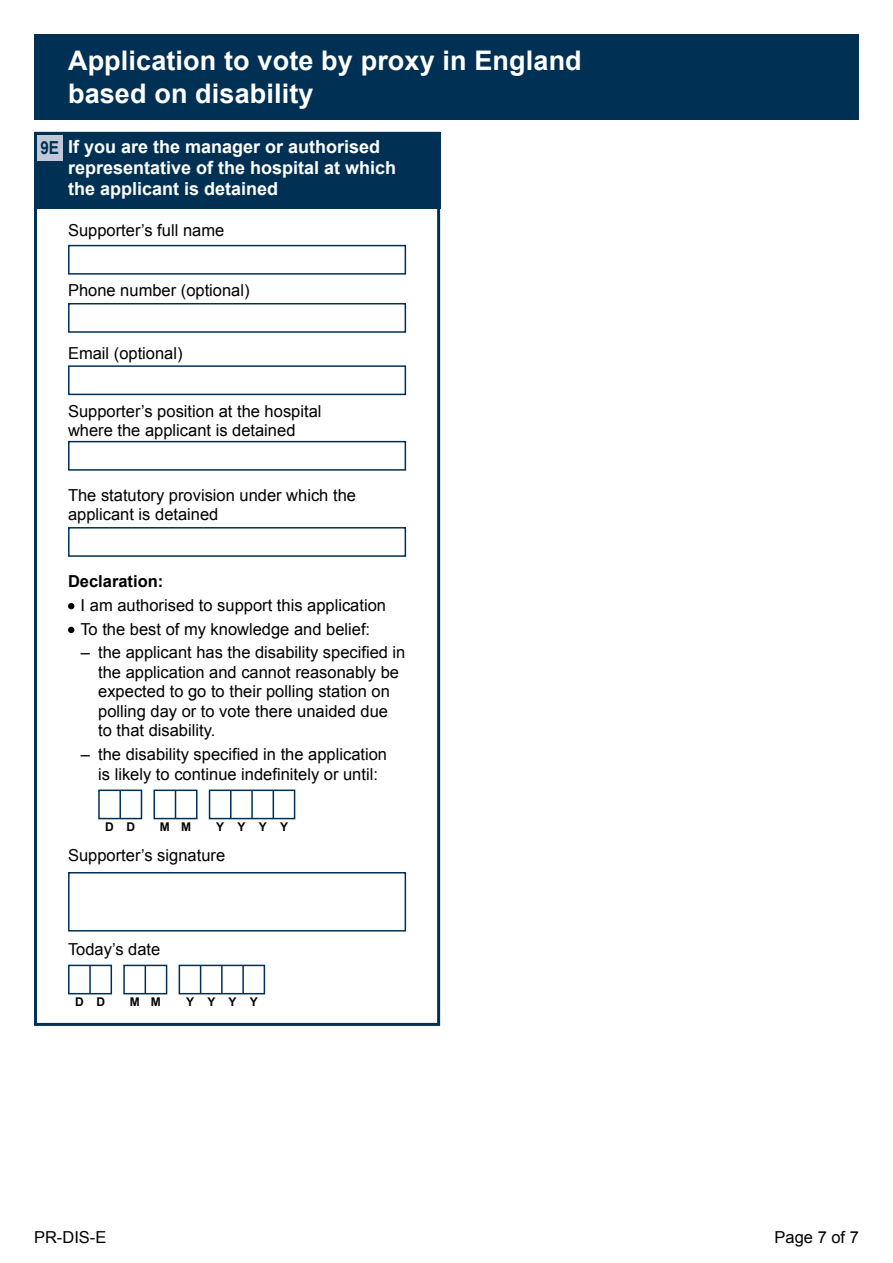
<style>
.page{position:relative;width:893px;height:1263px;background:#fff}
.page>*{position:absolute;margin:0;border:0;box-sizing:border-box;transform-origin:0 0}
.t1{font:700 27px/32.4px "Arial";letter-spacing:.005em;color:#fff}
.t2{font:700 18px/21px "Arial";color:#fff}
.t3{font:16.5px/19.5px "Arial";color:#000}
.t4{font:700 16.5px "Arial";color:#000}
.t5{font:700 12px "Arial";color:#000}
.s1{color:#003154}
</style>
<div class="page">
<div style="left:34px;top:132px;width:406px;height:894px;border:3px solid #003154"></div>
<div style="left:34px;top:132px;width:406px;height:76px;background:#003154"></div>
<div style="left:37px;top:135px;width:26px;height:25px;background:#c1c8d8"></div>
<div style="left:68px;top:245px;width:338px;height:30px;background:#fff;border:2px solid #003154"></div>
<div style="left:68px;top:303px;width:338px;height:30px;background:#fff;border:2px solid #003154"></div>
<div style="left:68px;top:365px;width:338px;height:30px;background:#fff;border:2px solid #003154"></div>
<div style="left:68px;top:441px;width:338px;height:30px;background:#fff;border:2px solid #003154"></div>
<div style="left:68px;top:527px;width:338px;height:30px;background:#fff;border:2px solid #003154"></div>
<svg style="left:68px;top:603px;width:6px;height:6px"></svg>
<svg style="left:68px;top:627px;width:6px;height:6px"></svg>
<div style="left:209px;top:789px;width:86px;height:30px;background:#fff;border:2px solid #003154"></div>
<hr style="left:230px;top:790px;width:2px;height:28px;background:#003154">
<hr style="left:251px;top:790px;width:2px;height:28px;background:#003154">
<svg style="left:273px;top:790px;width:1px;height:28px"></svg>
<div style="left:153px;top:789px;width:45px;height:30px;background:#fff;border:2px solid #003154"></div>
<svg style="left:175px;top:790px;width:1px;height:28px"></svg>
<div style="left:98px;top:789px;width:44px;height:30px;background:#fff;border:2px solid #003154"></div>
<hr style="left:119px;top:790px;width:2px;height:28px;background:#003154">
<div style="left:68px;top:872px;width:338px;height:59px;border:2px solid #003154"></div>
<div style="left:179px;top:965px;width:86px;height:29px;background:#fff;border:2px solid #003154"></div>
<svg style="left:200px;top:965px;width:1px;height:28px"></svg>
<hr style="left:221px;top:965px;width:2px;height:28px;background:#003154">
<hr style="left:242px;top:965px;width:2px;height:28px;background:#003154">
<div style="left:123px;top:965px;width:44px;height:29px;background:#fff;border:2px solid #003154"></div>
<svg style="left:145px;top:965px;width:1px;height:28px"></svg>
<div style="left:68px;top:965px;width:44px;height:29px;background:#fff;border:2px solid #003154"></div>
<hr style="left:89px;top:965px;width:2px;height:28px;background:#003154">
<div style="left:34px;top:34px;width:825px;height:85px;background:#003154"></div>
<h1 class="t1" style="left:68px;top:45px;width:515px">Application to vote by proxy in England based on disability</h1>
<h2 class="t2" style="left:68px;top:137px;width:330px;text-indent:-27px"><span class="s1">9E</span> If you are the manager or authorised representative of the hospital at which the applicant is detained</h2>
<p class="t3" style="left:68px;top:221px;width:158px">Supporter’s full name</p>
<p class="t3" style="left:68px;top:281px;width:183px">Phone number (optional)</p>
<p class="t3" style="left:68px;top:343px;width:116px">Email (optional)</p>
<p class="t3" style="left:68px;top:401px;width:255px">Supporter’s position at the hospital where the applicant is detained</p>
<p class="t3" style="left:68px;top:486px;width:289px">The statutory provision under which the applicant is detained</p>
<h3 class="t4" style="left:68px;top:570px;width:97px">Declaration:</h3>
<p class="t3" style="left:81px;top:595px;width:307px">I am authorised to support this application</p>
<p class="t3" style="left:80px;top:619px;width:291px">To the best of my knowledge and belief:</p>
<p class="t3" style="left:98px;top:643px;width:309px;text-indent:-17px">– the applicant has the disability specified in the application and cannot reasonably be expected to go to their polling station on polling day or to vote there unaided due to that disability.</p>
<p class="t3" style="left:81px;top:745px;width:308px;text-align:center">– the disability specified in the application is likely to continue indefinitely or until:</p>
<p class="t5" style="left:105px;top:819px;width:10px">D</p>
<p class="t5" style="left:160px;top:819px;width:11px">M</p>
<p class="t5" style="left:216px;top:819px;width:10px">Y</p>
<p class="t5" style="left:259px;top:819px;width:10px">Y</p>
<p class="t5" style="left:127px;top:819px;width:10px">D</p>
<p class="t5" style="left:181px;top:819px;width:11px">M</p>
<p class="t5" style="left:238px;top:819px;width:10px">Y</p>
<p class="t5" style="left:280px;top:819px;width:10px">Y</p>
<p class="t3" style="left:68px;top:846px;width:159px">Supporter’s signature</p>
<p class="t3" style="left:68px;top:940px;width:94px">Today’s date</p>
<p class="t5" style="left:75px;top:994px;width:10px">D</p>
<p class="t5" style="left:130px;top:994px;width:11px">M</p>
<p class="t5" style="left:186px;top:994px;width:10px">Y</p>
<p class="t5" style="left:229px;top:994px;width:10px">Y</p>
<p class="t5" style="left:96px;top:994px;width:10px">D</p>
<p class="t5" style="left:151px;top:994px;width:11px">M</p>
<p class="t5" style="left:207px;top:994px;width:10px">Y</p>
<p class="t5" style="left:250px;top:994px;width:10px">Y</p>
<p class="t3" style="left:34px;top:1228px;width:74px">PR-DIS-E</p>
<p class="t3" style="left:774px;top:1228px;width:86px">Page 7 of 7</p>
</div>
